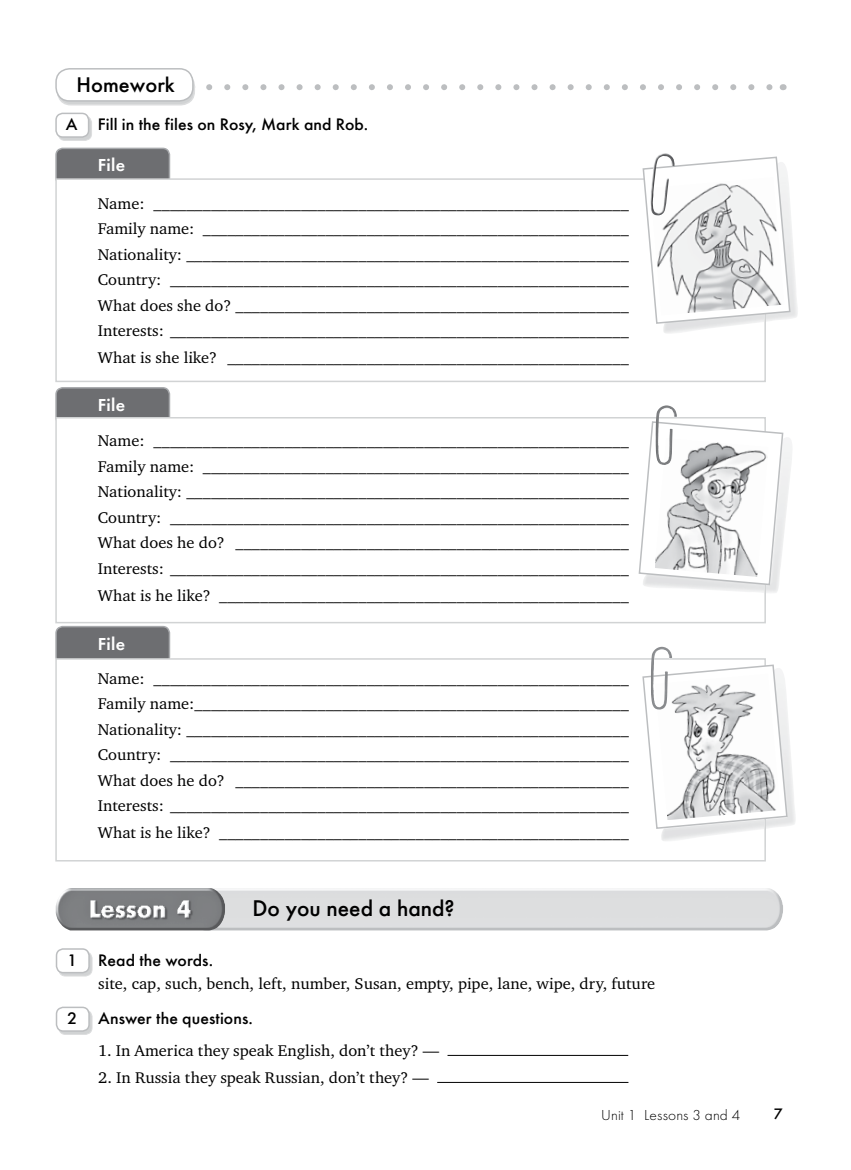
<style>
.page{position:relative;width:851px;height:1170px;background:#fff}
.page>*{position:absolute;margin:0;border:0;box-sizing:border-box;transform-origin:0 0}
.t1{font:22.5px "Futuris C";color:#000}
.t2{font:21px "Futuris C";color:#000}
.t3{font:18px "Futura Demi C";letter-spacing:.02em;color:#fff}
.t4{font:16.5px "Futuris C";letter-spacing:.005em;color:#000}
.t5{font:15.9px/25.5px "Charter ITC";color:#000;text-align:justify}
.t6{font:15px "Futura Light C";letter-spacing:.005em;color:#000}
.t7{font:15px "Futuris C";color:#000}
</style>
<div class="page">
<div style="left:56px;top:626px;width:113px;height:37px;background:#6d6e71;border-radius:7px"></div>
<div style="left:55px;top:625px;width:115px;height:39px;border:2px solid #a7a9ac;border-radius:7px"></div>
<div style="left:55px;top:658px;width:710px;height:203px;background:#fff;border:2px solid #d1d3d4"></div>
<img style="left:661px;top:724px;width:134px;height:118px">
<div style="left:56px;top:388px;width:113px;height:36px;background:#6d6e71;border-radius:7px"></div>
<div style="left:55px;top:387px;width:115px;height:38px;border:2px solid #a7a9ac;border-radius:7px"></div>
<div style="left:55px;top:417px;width:710px;height:206px;background:#fff;border:2px solid #d1d3d4"></div>
<img style="left:647px;top:438px;width:145px;height:156px">
<div style="left:56px;top:148px;width:113px;height:37px;background:#6d6e71;border-radius:7px"></div>
<div style="left:55px;top:148px;width:115px;height:38px;border:2px solid #a7a9ac;border-radius:7px"></div>
<div style="left:55px;top:178px;width:710px;height:204px;background:#fff;border:2px solid #d1d3d4"></div>
<svg style="left:642px;top:663px;width:146px;height:166px"></svg>
<svg style="left:638px;top:420px;width:146px;height:166px"></svg>
<img style="left:655px;top:673px;width:125px;height:147px">
<img style="left:651px;top:646px;width:21px;height:63px">
<img style="left:654px;top:438px;width:114px;height:139px">
<img style="left:655px;top:405px;width:21px;height:60px">
<img style="left:663px;top:224px;width:135px;height:111px">
<svg style="left:641px;top:156px;width:150px;height:169px"></svg>
<img style="left:650px;top:177px;width:134px;height:138px">
<img style="left:650px;top:153px;width:24px;height:62px">
<svg style="left:209px;top:84px;width:564px;height:6px"></svg>
<div style="left:57px;top:72px;width:138px;height:33px;border:2px solid #dcddde;border-radius:14px"></div>
<div style="left:56px;top:69px;width:137px;height:32px;background:#fff;border-radius:14px"></div>
<div style="left:55px;top:68px;width:139px;height:34px;border:2px solid #bcbec0;border-radius:14px"></div>
<div style="left:58px;top:116px;width:34px;height:24px;background:#d1d3d4;border-radius:7px"></div>
<div style="left:58px;top:116px;width:34px;height:25px;border:1px solid #dcddde;border-radius:7px"></div>
<div style="left:56px;top:113px;width:33px;height:24px;background:#fff;border-radius:7px"></div>
<div style="left:55px;top:113px;width:34px;height:25px;border:2px solid #bcbec0;border-radius:7px"></div>
<img style="left:56px;top:888px;width:169px;height:42px">
<div style="left:59px;top:951px;width:33px;height:24px;background:#c8cacc;border-radius:7px"></div>
<div style="left:58px;top:951px;width:34px;height:25px;border:1px solid #dcddde;border-radius:7px"></div>
<div style="left:56px;top:948px;width:33px;height:24px;background:#fff;border-radius:7px"></div>
<div style="left:56px;top:948px;width:34px;height:25px;border:2px solid #bcbec0;border-radius:7px"></div>
<svg style="left:59px;top:1010px;width:33px;height:24px"></svg>
<div style="left:58px;top:1009px;width:34px;height:25px;border:1px solid #dcddde;border-radius:7px"></div>
<div style="left:56px;top:1007px;width:33px;height:23px;background:#fff;border-radius:7px"></div>
<div style="left:56px;top:1006px;width:34px;height:25px;border:2px solid #bcbec0;border-radius:7px"></div>
<hr style="left:447px;top:1054px;width:181px;height:1px;background:#000">
<hr style="left:437px;top:1081px;width:191px;height:1px;background:#000">
<p class="t2" style="left:77px;top:72px;width:100px">Homework</p>
<p class="t4" style="left:66px;top:115px;width:304px">A Fill in the files on Rosy, Mark and Rob.</p>
<p class="t3" style="left:98px;top:154px;width:29px">File</p>
<p class="t5" style="left:98px;top:191px;width:532px">Name: __________________________________________________________ Family name: ____________________________________________________ Nationality: ______________________________________________________ Country: ________________________________________________________ What does she do? ________________________________________________ Interests: ________________________________________________________</p>
<p class="t5" style="left:98px;top:345px;width:532px">What is she like? _________________________________________________</p>
<p class="t3" style="left:98px;top:394px;width:29px">File</p>
<p class="t5" style="left:98px;top:428px;width:532px">Name: __________________________________________________________ Family name: ____________________________________________________ Nationality: ______________________________________________________ Country: ________________________________________________________ What does he do? ________________________________________________ Interests: ________________________________________________________</p>
<p class="t5" style="left:98px;top:582px;width:532px">What is he like? __________________________________________________</p>
<p class="t3" style="left:98px;top:633px;width:29px">File</p>
<p class="t5" style="left:98px;top:665px;width:532px">Name: __________________________________________________________ Family name:_____________________________________________________ Nationality: ______________________________________________________ Country: ________________________________________________________ What does he do? ________________________________________________ Interests: ________________________________________________________</p>
<p class="t5" style="left:98px;top:820px;width:532px">What is he like? __________________________________________________</p>
<p class="t1" style="left:252px;top:894px;width:204px">Do you need a hand?</p>
<p class="t4" style="left:67px;top:950px;width:12px">1</p>
<p class="t4" style="left:98px;top:950px;width:116px">Read the words.</p>
<p class="t5" style="left:98px;top:970px;width:558px">site, cap, such, bench, left, number, Susan, empty, pipe, lane, wipe, dry, future</p>
<p class="t4" style="left:67px;top:1008px;width:12px">2</p>
<p class="t4" style="left:98px;top:1008px;width:156px">Answer the questions.</p>
<p class="t5" style="left:98px;top:1037px;width:342px">1. In America they speak English, don’t they? —</p>
<p class="t5" style="left:98px;top:1064px;width:332px">2. In Russia they speak Russian, don’t they? —</p>
<p class="t6" style="left:601px;top:1106px;width:141px">Unit 1 Lessons 3 and 4</p>
<p class="t7" style="left:773px;top:1104px;width:11px">7</p>
</div>
